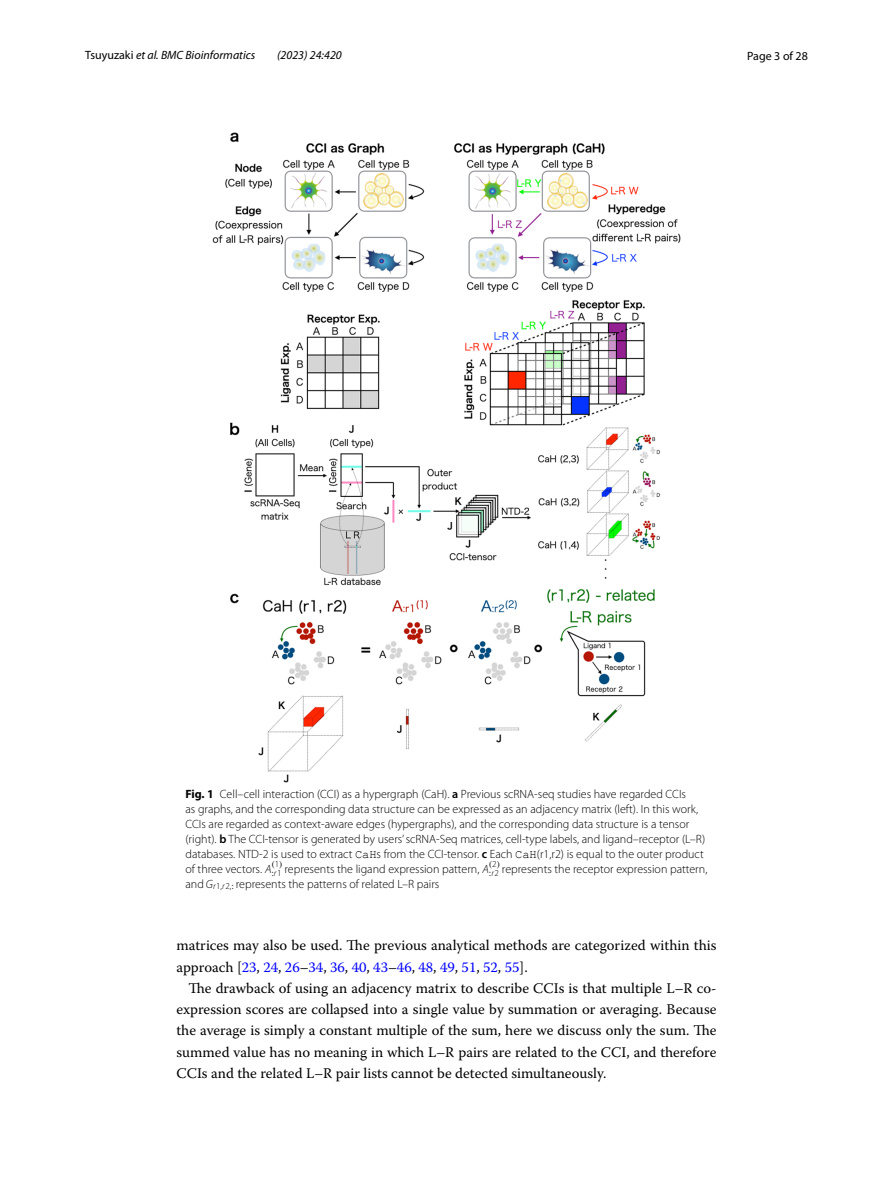
<style>
.page{position:relative;width:893px;height:1187px;background:#fff}
.page>*{position:absolute;margin:0;border:0;box-sizing:border-box;transform-origin:0 0}
.t1{font:14.7px/21.3px "Warnock Pro";color:#000}
.t2{font:300 12px/15px "Myriad Pro";color:#000}
.t3{font:italic 12px "Myriad Pro";color:#000}
.t4{font:12px "Myriad Pro";color:#000}
.t5{font:9.15px "MTMI2";color:#000}
.t6{font:9.15px "MTMI";color:#000}
.s1{font-style:normal}
.s2{font-weight:700}
.s3{font-weight:600}
.s4{font-family:"Courier New";font-weight:400}
.s5{font-family:"Myriad Pro Light It 3";font-weight:400}
.s6{font-style:italic}
.s7{font-family:"Myriad Pro Light 4"}
.s8{font-family:"Myriad Pro Light 2"}
.s9{font-family:"Myriad Pro Light It 2";font-weight:400}
.s10{color:#00f}
</style>
<div class="page">
<img style="left:213px;top:133px;width:467px;height:649px">
<p class="t3" style="left:85px;top:48px;width:172px"><span class="s1">Tsuyuzaki</span> et al. BMC Bioinformatics</p>
<p class="t3" style="left:277px;top:48px;width:66px">(2023) 24:420</p>
<p class="t4" style="left:747px;top:48px;width:62px">Page 3 of 28</p>
<p class="t2" style="left:185px;top:786px;width:523px"><span class="s2">Fig. 1</span> Cell–cell interaction (CCI) as a hypergraph (CaH). <span class="s3">a</span> Previous scRNA-seq studies have regarded CCIs<br>as graphs, and the corresponding data structure can be expressed as an adjacency matrix (left). In this work, CCIs are regarded as context-aware edges (hypergraphs), and the corresponding data structure is a tensor (right). <span class="s3">b</span> The CCI-tensor is generated by users’ scRNA-Seq matrices, cell-type labels, and ligand–receptor (L–R) databases. NTD-2 is used to extract <span class="s4">CaH</span>s from the CCI-tensor. <span class="s3">c</span> Each <span class="s4">CaH</span>(r1,r2) is equal to the outer product of three vectors. <span class="s5">A</span><sub>:</sub><sub>r</sub><sub>1</sub> represents the ligand expression pattern, <span class="s6">A</span><sub>:</sub><sub>r</sub><sub>2</sub> represents the receptor expression pattern,</p>
<p class="t5" style="left:271px;top:860px;width:13px">(<span class="s7">1</span>)</p>
<p class="t6" style="left:489px;top:860px;width:13px">(<span class="s8">2</span>)</p>
<p class="t2" style="left:185px;top:876px;width:255px">and <span class="s9">G</span><sub>r</sub><sub>1,</sub><sub>r</sub><sub>2,</sub><sub>:</sub> represents the patterns of related L–R pairs</p>
<p class="t1" style="left:176px;top:934px;width:541px">matrices may also be used. The previous analytical methods are categorized within this approach [<span class="s10">23</span>, <span class="s10">24</span>, <span class="s10">26</span>–<span class="s10">34</span>, <span class="s10">36</span>, <span class="s10">40</span>, <span class="s10">43</span>–<span class="s10">46</span>, <span class="s10">48</span>, <span class="s10">49</span>, <span class="s10">51</span>, <span class="s10">52</span>, <span class="s10">55</span>].</p>
<p class="t1" style="left:176px;top:977px;width:542px;text-align:justify;text-indent:12px">The drawback of using an adjacency matrix to describe CCIs is that multiple L–R co&shy;expression scores are collapsed into a single value by summation or averaging. Because the average is simply a constant multiple of the sum, here we discuss only the sum. The summed value has no meaning in which L–R pairs are related to the CCI, and therefore CCIs and the related L–R pair lists cannot be detected simultaneously.</p>
</div>
